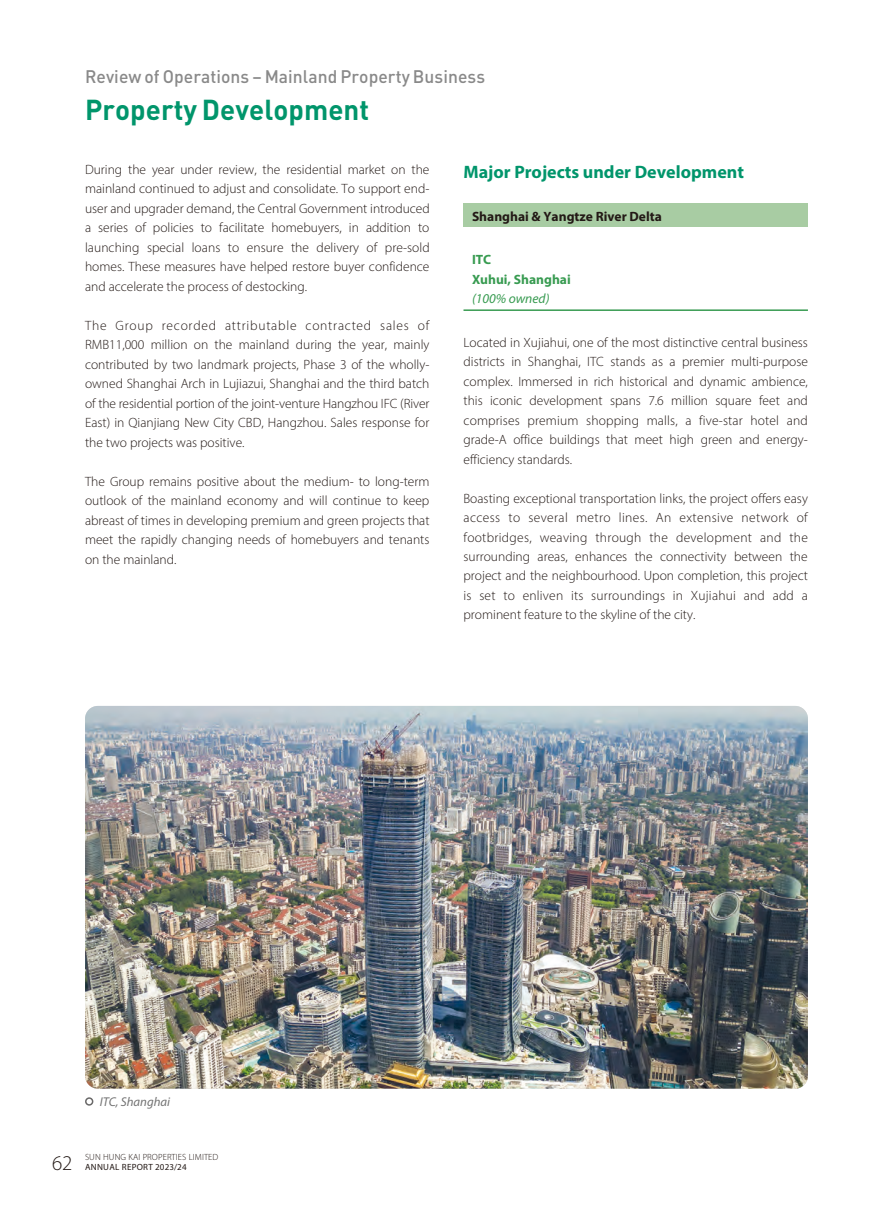
<style>
.page{position:relative;width:893px;height:1212px;background:#fff}
.page>*{position:absolute;margin:0;border:0;box-sizing:border-box;transform-origin:0 0}
.t1{font:700 28.5px "DIN Pro";letter-spacing:.005em;color:#00956b}
.t2{font:300 21px "Myriad Pro";color:#231916}
.t3{font:500 18px "DIN Pro";letter-spacing:.005em;color:#898989}
.t4{font:700 18px "Myriad Pro";color:#00956b}
.t5{font:300 13.5px/19.5px "Myriad Pro";color:#231916;text-align:justify}
.t6{font:700 13.5px "Myriad Pro";color:#231916}
.t7{font:700 13.5px/19.5px "Myriad Pro";color:#389b51}
.t8{font:italic 13.5px "Myriad Pro";color:#389b51}
.t9{font:italic 12.75px "Myriad Pro";color:#727272}
.t10{font:300 9px "Myriad Pro";letter-spacing:.01em;color:#231916}
.t11{font:9px "Myriad Pro";letter-spacing:.03em;color:#231916}
</style>
<div class="page">
<div style="left:463px;top:203px;width:345px;height:24px;background:#a8cca3"></div>
<hr style="left:463px;top:309px;width:345px;height:2px;background:#389b51">
<div style="left:85px;top:1097px;width:8px;height:9px;border:2px solid #696868;border-radius:50%"></div>
<img style="left:85px;top:706px;width:723px;height:383px">
<h3 class="t3" style="left:85px;top:65px;width:401px">Review of Operations – Mainland Property Business</h3>
<h1 class="t1" style="left:85px;top:90px;width:286px">Property Development</h1>
<p class="t5" style="left:85px;top:159px;width:346px">During the year under review, the residential market on the mainland continued to adjust and consolidate. To support end&shy;user and upgrader demand, the Central Government introduced a series of policies to facilitate homebuyers, in addition to launching special loans to ensure the delivery of pre-sold homes. These measures have helped restore buyer confidence and accelerate the process of destocking.</p>
<p class="t5" style="left:85px;top:315px;width:346px">The Group recorded attributable contracted sales of RMB11,000 million on the mainland during the year, mainly contributed by two landmark projects, Phase 3 of the wholly&shy;owned Shanghai Arch in Lujiazui, Shanghai and the third batch of the residential portion of the joint-venture Hangzhou IFC (River East) in Qianjiang New City CBD, Hangzhou. Sales response for the two projects was positive.</p>
<p class="t5" style="left:85px;top:471px;width:346px">The Group remains positive about the medium- to long-term outlook of the mainland economy and will continue to keep abreast of times in developing premium and green projects that meet the rapidly changing needs of homebuyers and tenants on the mainland.</p>
<h3 class="t4" style="left:463px;top:160px;width:282px">Major Projects under Development</h3>
<p class="t6" style="left:472px;top:208px;width:191px">Shanghai &amp; Yangtze River Delta</p>
<p class="t7" style="left:472px;top:249px;width:100px">ITC<br>Xuhui, Shanghai</p>
<p class="t8" style="left:472px;top:290px;width:79px">(100% owned)</p>
<p class="t5" style="left:463px;top:332px;width:346px">Located in Xujiahui, one of the most distinctive central business districts in Shanghai, ITC stands as a premier multi-purpose complex. Immersed in rich historical and dynamic ambience, this iconic development spans 7.6 million square feet and comprises premium shopping malls, a five-star hotel and grade-A office buildings that meet high green and energy&shy;efficiency standards.</p>
<p class="t5" style="left:463px;top:488px;width:346px">Boasting exceptional transportation links, the project offers easy access to several metro lines. An extensive network of footbridges, weaving through the development and the surrounding areas, enhances the connectivity between the project and the neighbourhood. Upon completion, this project is set to enliven its surroundings in Xujiahui and add a prominent feature to the skyline of the city.</p>
<p class="t9" style="left:100px;top:1093px;width:72px">ITC, Shanghai</p>
<p class="t10" style="left:85px;top:1151px;width:135px">SUN HUNG KAI PROPERTIES LIMITED</p>
<h2 class="t2" style="left:52px;top:1150px;width:22px">62</h2>
<p class="t11" style="left:85px;top:1162px;width:103px">ANNUAL REPORT 2023/24</p>
</div>
